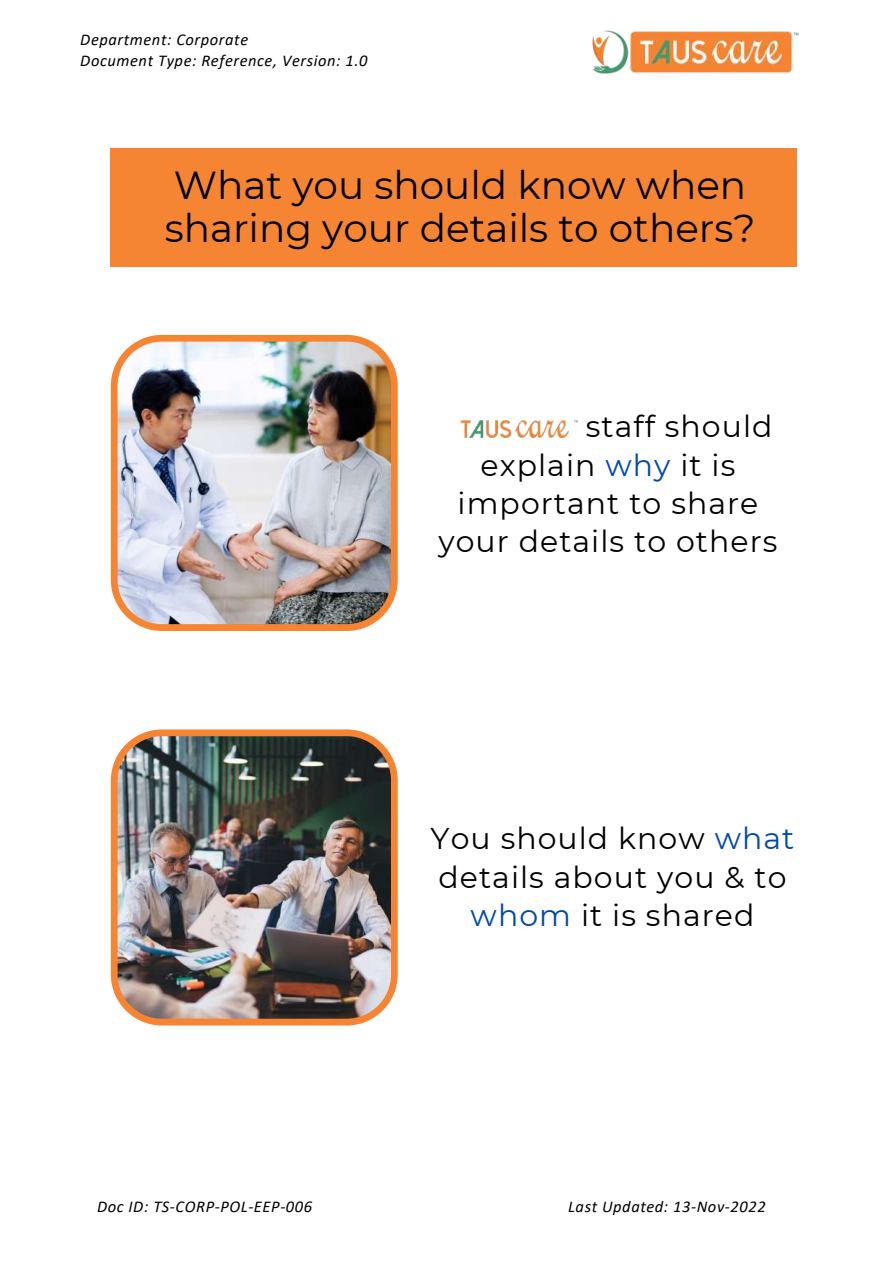
<style>
.page{position:relative;width:893px;height:1264px;background:#fff}
.page>*{position:absolute;margin:0;border:0;box-sizing:border-box;transform-origin:0 0}
.t1{font:39px/42.8px "Montserrat";color:#000}
.t2{font:30px/38.2px "Montserrat";letter-spacing:.035em;color:#000;text-align:center}
.t3{font:italic 16.5px/21.3px "Calibri";letter-spacing:.035em;color:#000}
.s1{color:#004aad}
</style>
<div class="page">
<div style="left:111px;top:149px;width:685px;height:118px;background:#f58533"></div>
<img style="left:592px;top:30px;width:207px;height:44px">
<img style="left:111px;top:335px;width:287px;height:296px">
<img style="left:111px;top:729px;width:287px;height:296px">
<img style="left:460px;top:420px;width:118px;height:18px">
<p class="t3" style="left:80px;top:30px;width:288px">Department: Corporate<br>Document Type: Reference, Version: 1.0</p>
<h1 class="t1" style="left:165px;top:164px;width:592px">What you should know when sharing your details to others?</h1>
<p class="t2" style="left:586px;top:407px;width:188px">staff should</p>
<p class="t2" style="left:480px;top:445px;width:256px">explain <span class="s1">why</span> it is</p>
<p class="t2" style="left:457px;top:484px;width:302px">important to share</p>
<p class="t2" style="left:438px;top:522px;width:340px">your details to others</p>
<p class="t2" style="left:430px;top:819px;width:365px">You should know <span class="s1">what </span>details about you &amp; to <span class="s1">whom</span> it is shared</p>
<p class="t3" style="left:97px;top:1197px;width:216px">Doc ID: TS-CORP-POL-EEP-006</p>
<p class="t3" style="left:568px;top:1197px;width:199px">Last Updated: 13-Nov-2022</p>
</div>
